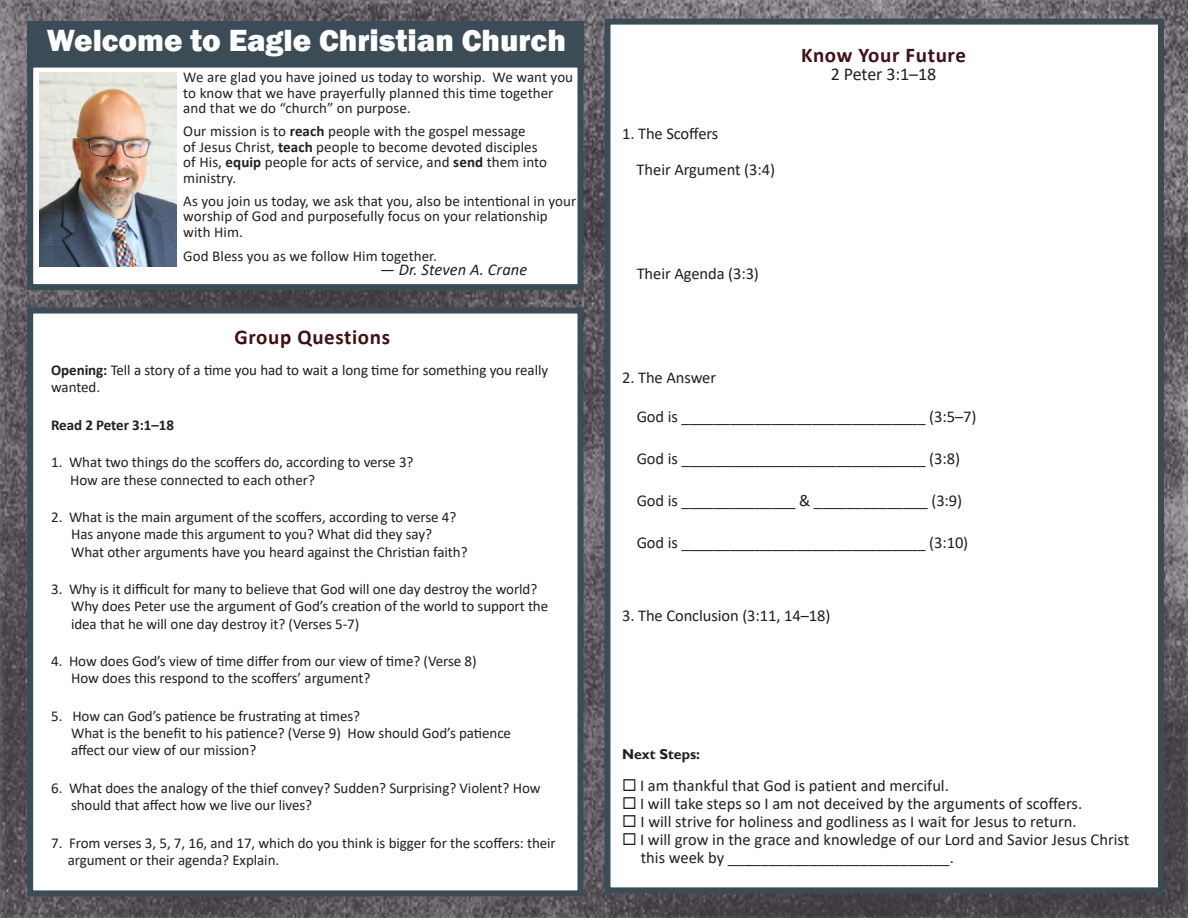
<style>
.page{position:relative;width:1188px;height:918px;background:#fff}
.page>*{position:absolute;margin:0;border:0;box-sizing:border-box;transform-origin:0 0}
.t1{font:800 31.5px "Franklin Gothic";color:#fff}
.Group_Questions{font:700 21px "Calibri";letter-spacing:.03em;color:#3f1116}
.Group_Questions-2{font:18px "Calibri";letter-spacing:-.01em;color:#231f20}
.Body_text_for_imprin{font:16.5px/36px "Calibri";color:#231f20}
.t2{font:italic 16.5px "Calibri";letter-spacing:.005em;color:#231f20}
.Body_text{font:15px/17.2px "Calibri";letter-spacing:-.005em;color:#231f20}
.Body_text-2{font:700 15px "Calibri";letter-spacing:-.01em;color:#231f20}
.Body_text-3{font:700 14.25px "Gill Sans";color:#231f20}
.s1{font-weight:700}
.s2{font-style:normal}
</style>
<div class="page">
<img style="left:0;top:0;width:1188px;height:918px">
<div style="left:27px;top:22px;width:557px;height:55px;background:#3b4c57"></div>
<div style="left:27px;top:308px;width:557px;height:588px;background:#fff;border:6px solid #3b4c57"></div>
<div style="left:604px;top:19px;width:560px;height:874px;background:#fff;border:6px solid #3b4c57"></div>
<div style="left:30px;top:65px;width:550px;height:222px;background:#fff"></div>
<div style="left:27px;top:62px;width:557px;height:228px;border:6px solid #3b4c57"></div>
<img style="left:39px;top:72px;width:138px;height:194px">
<p class="t1" style="left:47px;top:20px;width:521px">Welcome to Eagle Christian Church</p>
<p class="Body_text" style="left:183px;top:69px;width:391px;line-height:15.8px">We are glad you have joined us today to worship. We want you to know that we have prayerfully planned this time together and that we do “church” on purpose.</p>
<p class="Body_text" style="left:183px;top:123px;width:365px;line-height:15.8px">Our mission is to <span class="s1">reach</span> people with the gospel message<br>of Jesus Christ, <span class="s1">teach</span> people to become devoted disciples of His, <span class="s1">equip</span> people for acts of service, and <span class="s1">send</span> them into ministry.</p>
<p class="Body_text" style="left:183px;top:192px;width:395px;line-height:15.8px">As you join us today, we ask that you, also be intentional in your worship of God and purposefully focus on your relationship with Him.</p>
<p class="Body_text" style="left:183px;top:247px;width:255px">God Bless you as we follow Him together.</p>
<p class="t2" style="left:380px;top:258px;width:149px"><span class="s2">—</span> Dr. Steven A. Crane</p>
<p class="Group_Questions" style="left:234px;top:322px;width:157px">Group Questions</p>
<p class="Body_text" style="left:51px;top:361px;width:499px"><span class="s1">Opening:</span> Tell a story of a time you had to wait a long time for something you really wanted.</p>
<p class="Body_text-2" style="left:51px;top:414px;width:124px">Read 2 Peter 3:1–18</p>
<p class="Body_text" style="left:70px;top:453px;width:345px;text-indent:-19px">1. What two things do the scoffers do, according to verse 3?<br>How are these connected to each other?</p>
<p class="Body_text" style="left:71px;top:508px;width:398px;text-indent:-20px">2. What is the main argument of the scoffers, according to verse 4?<br>Has anyone made this argument to you? What did they say?<br>What other arguments have you heard against the Christian faith?</p>
<p class="Body_text" style="left:71px;top:580px;width:479px;text-indent:-20px">3. Why is it difficult for many to believe that God will one day destroy the world?<br>Why does Peter use the argument of God’s creation of the world to support the idea that he will one day destroy it? (Verses 5-7)</p>
<p class="Body_text" style="left:71px;top:652px;width:407px;text-indent:-20px">4. How does God’s view of time differ from our view of time? (Verse 8)<br>How does this respond to the scoffers’ argument?</p>
<p class="Body_text" style="left:71px;top:707px;width:442px;text-indent:-20px">5. How can God’s patience be frustrating at times?<br>What is the benefit to his patience? (Verse 9) How should God’s patience affect our view of our mission?</p>
<p class="Body_text" style="left:71px;top:779px;width:471px;text-indent:-20px">6. What does the analogy of the thief convey? Sudden? Surprising? Violent? How should that affect how we live our lives?</p>
<p class="Body_text" style="left:68px;top:834px;width:490px;text-indent:-17px">7. From verses 3, 5, 7, 16, and 17, which do you think is bigger for the scoffers: their argument or their agenda? Explain.</p>
<p class="Body_text_for_imprin" style="left:637px;top:115px;width:140px;text-indent:-15px">1. The Scoffers<br>Their Argument (3:4)</p>
<p class="Group_Questions" style="left:801px;top:40px;width:166px">Know Your Future</p>
<p class="Group_Questions-2" style="left:831px;top:61px;width:107px">2 Peter 3:1–18</p>
<p class="Body_text_for_imprin" style="left:637px;top:255px;width:124px">Their Agenda (3:3)</p>
<p class="Body_text_for_imprin" style="left:622px;top:359px;width:96px">2. The Answer</p>
<p class="Body_text_for_imprin" style="left:637px;top:398px;width:341px">God is ______________________________ (3:5–7)</p>
<p class="Body_text_for_imprin" style="left:637px;top:440px;width:325px">God is ______________________________ (3:8)</p>
<p class="Body_text_for_imprin" style="left:637px;top:482px;width:327px">God is ______________ &amp; ______________ (3:9)</p>
<p class="Body_text_for_imprin" style="left:637px;top:524px;width:333px">God is ______________________________ (3:10)</p>
<p class="Body_text_for_imprin" style="left:622px;top:597px;width:210px">3. The Conclusion (3:11, 14–18)</p>
<p class="Body_text-3" style="left:622px;top:746px;width:79px">Next Steps:</p>
<p class="Body_text_for_imprin" style="left:622px;top:767px;width:328px">◻ I am thankful that God is patient and merciful.</p>
<p class="Body_text_for_imprin" style="left:622px;top:785px;width:462px">◻ I will take steps so I am not deceived by the arguments of scoffers.</p>
<p class="Body_text_for_imprin" style="left:622px;top:803px;width:456px">◻ I will strive for holiness and godliness as I wait for Jesus to return.</p>
<p class="Body_text_for_imprin" style="left:641px;top:830px;width:490px;line-height:18px;text-indent:-19px">◻ I will grow in the grace and knowledge of our Lord and Savior Jesus Christ this week by ___________________________.</p>
</div>
